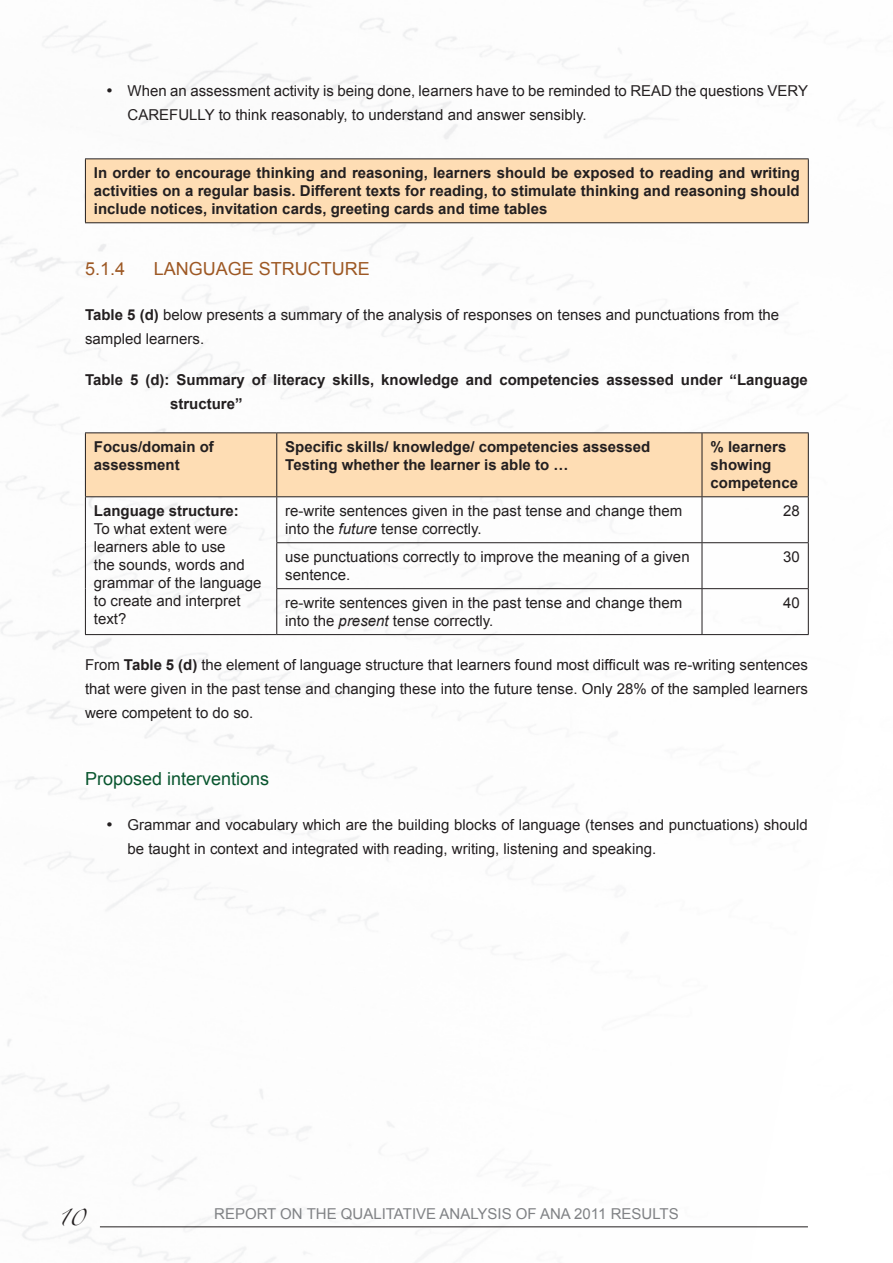
<style>
.page{position:relative;width:893px;height:1263px;background:#fff}
.page>*{position:absolute;margin:0;border:0;box-sizing:border-box;transform-origin:0 0}
.t1{font:18px "Arial";color:#9d5824}
.t2{font:18px "Arial";color:#08552e}
.t3{font:15px/18px "Arial";color:#231f20}
.t4{font:700 15px/18px "Arial";color:#231f20}
.t5{font:15px "Arial";color:#808285}
.t6{font:15px "Zapfino";color:#231f20}
.s1{font-weight:700}
.s2{font-style:italic}
</style>
<div class="page">
<hr style="left:100px;top:1226px;width:708px;height:1px;background:#231f20">
<div style="left:85px;top:159px;width:723px;height:64px;background:#feddb4"></div>
<hr style="left:85px;top:158px;width:724px;height:1px;background:#231f20">
<hr style="left:85px;top:159px;width:1px;height:63px;background:#231f20">
<hr style="left:808px;top:159px;width:1px;height:63px;background:#231f20">
<hr style="left:85px;top:222px;width:724px;height:1px;background:#231f20">
<div style="left:86px;top:433px;width:722px;height:63px;background:#feddb4"></div>
<hr style="left:85px;top:433px;width:1px;height:63px;background:#231f20">
<hr style="left:85px;top:432px;width:192px;height:1px;background:#231f20">
<hr style="left:85px;top:496px;width:192px;height:1px;background:#231f20">
<hr style="left:276px;top:433px;width:1px;height:63px;background:#231f20">
<hr style="left:277px;top:432px;width:425px;height:1px;background:#231f20">
<hr style="left:277px;top:496px;width:425px;height:1px;background:#231f20">
<hr style="left:702px;top:433px;width:1px;height:63px;background:#231f20">
<hr style="left:808px;top:433px;width:1px;height:63px;background:#231f20">
<hr style="left:702px;top:432px;width:107px;height:1px;background:#231f20">
<hr style="left:702px;top:496px;width:107px;height:1px;background:#231f20">
<hr style="left:85px;top:497px;width:1px;height:46px;background:#231f20">
<hr style="left:85px;top:543px;width:1px;height:46px;background:#231f20">
<hr style="left:85px;top:589px;width:1px;height:45px;background:#231f20">
<hr style="left:85px;top:634px;width:192px;height:1px;background:#231f20">
<hr style="left:276px;top:497px;width:1px;height:45px;background:#231f20">
<hr style="left:702px;top:497px;width:1px;height:45px;background:#231f20">
<hr style="left:808px;top:497px;width:1px;height:45px;background:#231f20">
<hr style="left:276px;top:543px;width:1px;height:45px;background:#231f20">
<hr style="left:276px;top:542px;width:426px;height:1px;background:#231f20">
<hr style="left:702px;top:543px;width:1px;height:45px;background:#231f20">
<hr style="left:808px;top:543px;width:1px;height:45px;background:#231f20">
<hr style="left:702px;top:542px;width:107px;height:1px;background:#231f20">
<hr style="left:276px;top:589px;width:1px;height:45px;background:#231f20">
<hr style="left:276px;top:588px;width:426px;height:1px;background:#231f20">
<hr style="left:277px;top:634px;width:425px;height:1px;background:#231f20">
<hr style="left:702px;top:589px;width:1px;height:45px;background:#231f20">
<hr style="left:808px;top:589px;width:1px;height:45px;background:#231f20">
<hr style="left:702px;top:588px;width:107px;height:1px;background:#231f20">
<hr style="left:702px;top:634px;width:107px;height:1px;background:#231f20">
<p class="t3" style="left:128px;top:79px;width:682px;line-height:24px;text-indent:-21px">• When an assessment activity is being done, learners have to be reminded to READ the questions VERY<br>CAREFULLY to think reasonably, to understand and answer sensibly.</p>
<p class="t4" style="left:94px;top:165px;width:707px;text-align:justify">In order to encourage thinking and reasoning, learners should be exposed to reading and writing activities on a regular basis. Different texts for reading, to stimulate thinking and reasoning should include notices, invitation cards, greeting cards and time tables</p>
<p class="t1" style="left:85px;top:257px;width:42px">5.1.4</p>
<p class="t1" style="left:154px;top:257px;width:119px">Language structure</p>
<p class="t3" style="left:85px;top:303px;width:696px;line-height:24px"><span class="s1">Table 5 (d)</span> below presents a summary of the analysis of responses on tenses and punctuations from the sampled learners.</p>
<p class="t4" style="left:170px;top:369px;width:639px;line-height:24px;text-indent:-85px">Table 5 (d): Summary of literacy skills, knowledge and competencies assessed under “Language structure”</p>
<p class="t4" style="left:94px;top:438px;width:122px">Focus/domain of assessment</p>
<p class="t4" style="left:285px;top:438px;width:367px">Specific skills/ knowledge/ competencies assessed<br>Testing whether the learner is able to …</p>
<p class="t4" style="left:710px;top:438px;width:89px">% learners showing competence</p>
<p class="t4" style="left:94px;top:502px;width:147px">Language structure:</p>
<p class="t3" style="left:94px;top:520px;width:169px">To what extent were learners able to use<br>the sounds, words and grammar of the language to create and interpret text?</p>
<p class="t3" style="left:285px;top:502px;width:398px">re-write sentences given in the past tense and change them into the <span class="s2">future</span> tense correctly.</p>
<p class="t3" style="left:783px;top:502px;width:18px">28</p>
<p class="t3" style="left:285px;top:548px;width:406px">use punctuations correctly to improve the meaning of a given sentence.</p>
<p class="t3" style="left:783px;top:548px;width:18px">30</p>
<p class="t3" style="left:285px;top:594px;width:398px">re-write sentences given in the past tense and change them into the <span class="s2">present</span> tense correctly.</p>
<p class="t3" style="left:783px;top:594px;width:18px">40</p>
<p class="t3" style="left:85px;top:653px;width:724px;line-height:24px;text-align:justify">From <span class="s1">Table 5 (d)</span> the element of language structure that learners found most difficult was re-writing sentences that were given in the past tense and changing these into the future tense. Only 28% of the sampled learners were competent to do so.</p>
<p class="t2" style="left:85px;top:766px;width:186px">Proposed interventions</p>
<p class="t3" style="left:128px;top:813px;width:682px;line-height:24px;text-indent:-21px">• Grammar and vocabulary which are the building blocks of language (tenses and punctuations) should be taught in context and integrated with reading, writing, listening and speaking.</p>
<p class="t6" style="left:58px;top:1210px;width:28px">10</p>
<p class="t5" style="left:214px;top:1203px;width:407px">REPORT ON THE QUALITATIVE ANALYSIS OF ANA 2011 results</p>
</div>
